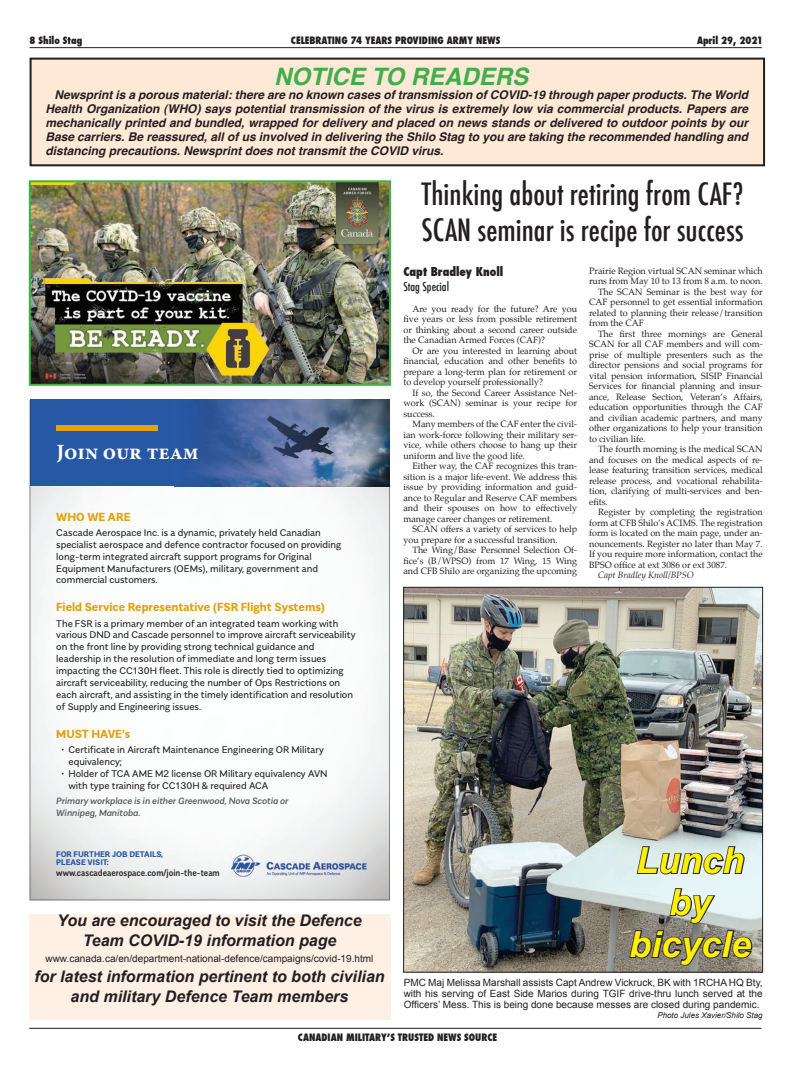
<style>
.page{position:relative;width:792px;height:1080px;background:#fff}
.page>*{position:absolute;margin:0;border:0;box-sizing:border-box;transform-origin:0 0}
.t1{font:italic 700 36px/42px "Arial";color:#fff101;text-align:center}
.t2{font:500 condensed 30px/36px "Futura";color:#231f20}
.t3{font:italic 700 24px "Helvetica";color:#40ae49}
.t4{font:700 21.7px "Minion Pro";color:#fff}
.t5{font:italic 700 16px/20px "Arial";color:#231f20;text-align:center}
.t6{font:italic 700 12px/14px "Helvetica";color:#231f20;text-align:justify}
.t7{font:800 condensed 12px/14.4px "Futura";color:#231f20}
.t8{font:700 11.7px "Alergia Normal";color:#e2a211}
.t9{font:10px/11px "Arial";color:#231f20;text-align:justify}
.t10{font:800 condensed 10px "Futura";color:#231f20}
.t11{font:9.6px/12px "Alergia Normal";color:#231f20}
.t12{font:italic 500 9.1px/11.3px "Alergia Normal";letter-spacing:-.01em;color:#57585a}
.t13{font:500 9.1px "Alergia Condensed";color:#231f20}
.t14{font:9px "Palatino";color:#231f20}
.t15{font:italic 9px "Palatino";color:#231f20}
.t16{font:700 8.1px/8.9px "Alergia Normal";color:#2758a5}
.t17{font:italic 8px "Arial";color:#231f20}
.s1{font-weight:500}
</style>
<div class="page">
<hr style="left:30px;top:47px;width:732px;height:1px;background:#231f20">
<hr style="left:29px;top:1028px;width:733px;height:1px;background:#231f20">
<div style="left:31px;top:59px;width:733px;height:106px;background:#fee9d6"></div>
<div style="left:30px;top:58px;width:735px;height:108px;border:2px solid #231f20"></div>
<div style="left:29px;top:914px;width:361px;height:106px;background:#fef0e4"></div>
<svg style="left:30px;top:400px;width:360px;height:500px"></svg>
<img style="left:175px;top:400px;width:214px;height:86px">
<svg style="left:389px;top:400px;width:1px;height:26px"></svg>
<img style="left:389px;top:426px;width:1px;height:60px">
<div style="left:56px;top:425px;width:102px;height:6px;background:#e2a211"></div>
<img style="left:32px;top:183px;width:356px;height:200px">
<div style="left:29px;top:180px;width:362px;height:206px;border:2px solid #40ae49"></div>
<img style="left:405px;top:589px;width:356px;height:382px">
<div style="left:403px;top:587px;width:360px;height:386px;border:1px solid #231f20"></div>
<svg style="left:635px;top:845px;width:111px;height:31px;background:#a6b1b2"></svg>
<svg style="left:628px;top:887px;width:125px;height:80px;background:#949692"></svg>
<p class="t10" style="left:30px;top:34px;width:54px">8 Shilo Stag</p>
<p class="t10" style="left:291px;top:34px;width:211px">CELEBRATING 74 YEARS PROVIDING ARMY NEWS</p>
<p class="t10" style="left:697px;top:34px;width:67px">April 29, 2021</p>
<p class="t3" style="left:274px;top:57px;width:256px">NOTICE TO READERS</p>
<p class="t6" style="left:45px;top:88px;width:704px;text-indent:9px">Newsprint is a porous material: there are no known cases of transmission of COVID-19 through paper products. The World Health Organization (WHO) says potential transmission of the virus is extremely low via commercial products. Papers are mechanically printed and bundled, wrapped for delivery and placed on news stands or delivered to outdoor points by our Base carriers. Be reassured, all of us involved in delivering the Shilo Stag to you are taking the recommended handling and distancing precautions. Newsprint does not transmit the COVID virus.</p>
<p class="t4" style="left:56px;top:439px;width:144px">Join our team</p>
<p class="t8" style="left:56px;top:507px;width:76px">WHO WE ARE</p>
<p class="t11" style="left:56px;top:526px;width:287px">Cascade Aerospace Inc. is a dynamic, privately held Canadian specialist aerospace and defence contractor focused on providing long-term integrated aircraft support programs for Original Equipment Manufacturers (OEMs), military, government and commercial customers.</p>
<p class="t8" style="left:56px;top:598px;width:271px">Field Service Representative (FSR Flight Systems)</p>
<p class="t11" style="left:56px;top:616px;width:301px">The FSR is a primary member of an integrated team working with various DND and Cascade personnel to improve aircraft serviceability on the front line by providing strong technical guidance and leadership in the resolution of immediate and long term issues impacting the CC130H fleet. This role is directly tied to optimizing aircraft serviceability, reducing the number of Ops Restrictions on each aircraft, and assisting in the timely identification and resolution of Supply and Engineering issues.</p>
<p class="t8" style="left:56px;top:725px;width:76px">MUST HAVE’s</p>
<p class="t11" style="left:68px;top:743px;width:257px;text-indent:-7px">• Certificate in Aircraft Maintenance Engineering OR Military equivalency;</p>
<p class="t11" style="left:68px;top:767px;width:261px;text-indent:-7px">• Holder of TCA AME M2 license OR Military equivalency AVN with type training for CC130H &amp; required ACA</p>
<p class="t12" style="left:56px;top:795px;width:234px">Primary workplace is in either Greenwood, Nova Scotia or<br>Winnipeg, Manitoba.</p>
<p class="t16" style="left:56px;top:848px;width:108px">FOR FURTHER JOB DETAILS,<br>PLEASE VISIT:</p>
<p class="t13" style="left:56px;top:865px;width:165px">www.cascadeaerospace.com/join-the-team</p>
<p class="t5" style="left:57px;top:911px;width:306px">You are encouraged to visit the Defence<br>Team COVID-19 information page</p>
<p class="t9" style="left:46px;top:953px;width:329px">www.canada.ca/en/department-national-defence/campaigns/covid-19.html</p>
<p class="t5" style="left:34px;top:967px;width:352px">for latest information pertinent to both civilian and military Defence Team members</p>
<p class="t2" style="left:422px;top:176px;width:324px">Thinking about retiring from CAF?<br>SCAN seminar is recipe for success</p>
<p class="t7" style="left:403px;top:265px;width:101px">Capt Bradley Knoll<br><span class="s1">Stag Special</span></p>
<p class="t14" style="left:412px;top:301px;width:166px">Are you ready for the future? Are you</p>
<p class="t14" style="left:403px;top:312px;width:175px">five years or less from possible retirement</p>
<p class="t14" style="left:403px;top:322px;width:175px">or thinking about a second career outside</p>
<p class="t14" style="left:403px;top:333px;width:143px">the Canadian Armed Forces (CAF)?</p>
<p class="t14" style="left:412px;top:343px;width:166px">Or are you interested in learning about</p>
<p class="t14" style="left:403px;top:354px;width:175px">financial, education and other benefits to</p>
<p class="t14" style="left:403px;top:364px;width:175px">prepare a long-term plan for retirement or</p>
<p class="t14" style="left:403px;top:375px;width:141px">to develop yourself professionally?</p>
<p class="t14" style="left:412px;top:385px;width:166px">If so, the Second Career Assistance Net-</p>
<p class="t14" style="left:403px;top:396px;width:175px">work (SCAN) seminar is your recipe for</p>
<p class="t14" style="left:403px;top:406px;width:33px">success.</p>
<p class="t14" style="left:412px;top:417px;width:166px">Many members of the CAF enter the civil-</p>
<p class="t14" style="left:403px;top:427px;width:175px">ian work-force following their military ser-</p>
<p class="t14" style="left:403px;top:438px;width:175px">vice, while others choose to hang up their</p>
<p class="t14" style="left:403px;top:448px;width:123px">uniform and live the good life.</p>
<p class="t14" style="left:412px;top:459px;width:166px">Either way, the CAF recognizes this tran-</p>
<p class="t14" style="left:403px;top:469px;width:175px">sition is a major life-event. We address this</p>
<p class="t14" style="left:403px;top:480px;width:175px">issue by providing information and guid-</p>
<p class="t14" style="left:403px;top:490px;width:175px">ance to Regular and Reserve CAF members</p>
<p class="t14" style="left:403px;top:501px;width:175px">and their spouses on how to effectively</p>
<p class="t14" style="left:403px;top:511px;width:150px">manage career changes or retirement.</p>
<p class="t14" style="left:412px;top:522px;width:166px">SCAN offers a variety of services to help</p>
<p class="t14" style="left:403px;top:532px;width:156px">you prepare for a successful transition.</p>
<p class="t14" style="left:412px;top:543px;width:166px">The Wing/Base Personnel Selection Of-</p>
<p class="t14" style="left:403px;top:553px;width:175px">fice’s (B/WPSO) from 17 Wing, 15 Wing</p>
<p class="t14" style="left:403px;top:564px;width:175px">and CFB Shilo are organizing the upcoming</p>
<p class="t14" style="left:589px;top:263px;width:175px">Prairie Region virtual SCAN seminar which</p>
<p class="t14" style="left:589px;top:274px;width:175px">runs from May 10 to 13 from 8 a.m. to noon.</p>
<p class="t14" style="left:598px;top:284px;width:166px">The SCAN Seminar is the best way for</p>
<p class="t14" style="left:589px;top:295px;width:175px">CAF personnel to get essential information</p>
<p class="t14" style="left:589px;top:305px;width:175px">related to planning their release/transition</p>
<p class="t14" style="left:589px;top:316px;width:56px">from the CAF</p>
<p class="t14" style="left:598px;top:326px;width:166px">The first three mornings are General</p>
<p class="t14" style="left:589px;top:337px;width:175px">SCAN for all CAF members and will com-</p>
<p class="t14" style="left:589px;top:347px;width:175px">prise of multiple presenters such as the</p>
<p class="t14" style="left:589px;top:358px;width:175px">director pensions and social programs for</p>
<p class="t14" style="left:589px;top:368px;width:175px">vital pension information, SISIP Financial</p>
<p class="t14" style="left:589px;top:379px;width:175px">Services for financial planning and insur-</p>
<p class="t14" style="left:589px;top:389px;width:175px">ance, Release Section, Veteran’s Affairs,</p>
<p class="t14" style="left:589px;top:400px;width:175px">education opportunities through the CAF</p>
<p class="t14" style="left:589px;top:410px;width:175px">and civilian academic partners, and many</p>
<p class="t14" style="left:589px;top:421px;width:175px">other organizations to help your transition</p>
<p class="t14" style="left:589px;top:431px;width:58px">to civilian life.</p>
<p class="t14" style="left:598px;top:442px;width:166px">The fourth morning is the medical SCAN</p>
<p class="t14" style="left:589px;top:452px;width:175px">and focuses on the medical aspects of re-</p>
<p class="t14" style="left:589px;top:463px;width:175px">lease featuring transition services, medical</p>
<p class="t14" style="left:589px;top:473px;width:175px">release process, and vocational rehabilita-</p>
<p class="t14" style="left:589px;top:484px;width:175px">tion, clarifying of multi-services and ben-</p>
<p class="t14" style="left:589px;top:494px;width:20px">efits.</p>
<p class="t14" style="left:598px;top:505px;width:166px">Register by completing the registration</p>
<p class="t14" style="left:589px;top:515px;width:175px">form at CFB Shilo’s ACIMS. The registration</p>
<p class="t14" style="left:589px;top:526px;width:175px">form is located on the main page, under an-</p>
<p class="t14" style="left:589px;top:536px;width:175px">nouncements. Register no later than May 7.</p>
<p class="t14" style="left:589px;top:547px;width:175px">If you require more information, contact the</p>
<p class="t14" style="left:589px;top:557px;width:140px">BPSO office at ext 3086 or ext 3087.</p>
<p class="t15" style="left:598px;top:568px;width:97px">Capt Bradley Knoll/BPSO</p>
<p class="t1" style="left:629px;top:841px;width:124px">Lunch by bicycle</p>
<p class="t9" style="left:404px;top:978px;width:360px">PMC Maj Melissa Marshall assists Capt Andrew Vickruck, BK with 1RCHA HQ Bty, with his serving of East Side Marios during TGIF drive-thru lunch served at the Officers’ Mess. This is being done because messes are closed during pandemic.</p>
<p class="t17" style="left:657px;top:1010px;width:107px">Photo Jules Xavier/Shilo Stag</p>
<p class="t10" style="left:298px;top:1030px;width:201px">CANADIAN MILITARY’S TRUSTED NEWS SOURCE</p>
</div>
